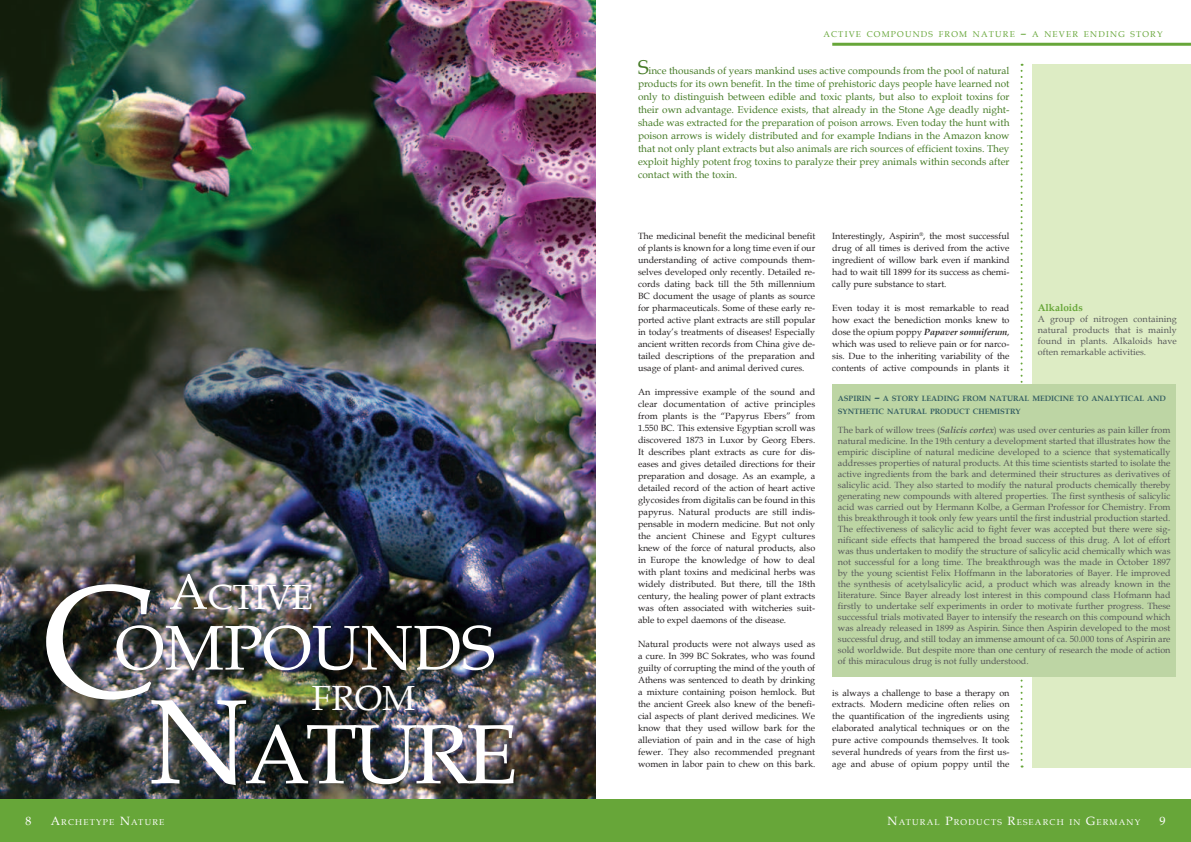
<style>
.page{position:relative;width:1191px;height:842px;background:#fff}
.page>*{position:absolute;margin:0;border:0;box-sizing:border-box;transform-origin:0 0}
.t1{font:161.5px "Book Antiqua";color:#fff}
.t2{font:84px "Book Antiqua";color:#fff}
.t3{font:63px "Book Antiqua";color:#fff}
.t4{font:35px "Book Antiqua";color:#fff}
.t5{font:12px "Book Antiqua";color:#fff}
.t6{font:10px/13px "Book Antiqua";color:#467b27;text-align:justify}
.t7{font:700 10px "Book Antiqua";color:#67a639}
.t8{font:9px/12px "Book Antiqua";color:#231f20;text-align:justify}
.t9{font:9px/11px "Book Antiqua";color:#57585a;text-align:justify}
.t10{font:8.4px "Book Antiqua";letter-spacing:.145em;color:#fff}
.t11{font:8.4px "Book Antiqua";letter-spacing:.145em;color:#67a639}
.t12{font:700 7.7px/13px "Book Antiqua";color:#365f63}
.s1{font-size:12px}
.s2{font-size:50px}
.s3{font-size:120px}
.s4{font-size:20px}
.s5{font-weight:700;font-style:italic}
.s6{font-size:11px}
</style>
<div class="page">
<img style="left:0;top:0;width:595px;height:799px">
<div style="left:0;top:799px;width:595px;height:43px;background:#67a639"></div>
<div style="left:595px;top:799px;width:596px;height:43px;background:#67a639"></div>
<svg style="left:1020px;top:64px;width:2px;height:703px"></svg>
<div style="left:1032px;top:64px;width:159px;height:703px;background:#ddecc4"></div>
<hr style="left:832px;top:43px;width:359px;height:3px;background:#67a639">
<div style="left:832px;top:384px;width:344px;height:293px;background:#bdd5a4"></div>
<p class="t11" style="left:823px;top:29px;width:295px">ACTIVE COMPOUNDS FROM NATURE <span class="s1">–</span> A NEVER ENDING</p>
<p class="t11" style="left:1130px;top:29px;width:34px">STORY</p>
<h3 class="t4" style="left:169px;top:575px;width:145px"><span class="s2">A</span>CTIVE</h3>
<h1 class="t1" style="left:40px;top:542px;width:116px">C</h1>
<h3 class="t3" style="left:115px;top:609px;width:381px">OMPOUNDS</h3>
<h3 class="t4" style="left:312px;top:676px;width:105px">FROM</h3>
<h2 class="t2" style="left:149px;top:702px;width:370px"><span class="s3">N</span>ATURE</h2>
<p class="t6" style="left:638px;top:64px;width:373px"><span class="s4">S</span>ince thousands of years mankind uses active compounds from the pool of natural products for its own benefit. In the time of prehistoric days people have learned not only to distinguish between edible and toxic plants, but also to exploit toxins for their own advantage. Evidence exists, that already in the Stone Age deadly night&shy;shade was extracted for the preparation of poison arrows. Even today the hunt with poison arrows is widely distributed and for example Indians in the Amazon know that not only plant extracts but also animals are rich sources of efficient toxins. They exploit highly potent frog toxins to paralyze their prey animals within seconds after contact with the toxin.</p>
<p class="t8" style="left:638px;top:230px;width:179px">The medicinal benefit the medicinal benefit of plants is known for a long time even if our understanding of active compounds them&shy;selves developed only recently. Detailed re&shy;cords dating back till the 5th millennium BC document the usage of plants as source for pharmaceuticals. Some of these early re&shy;ported active plant extracts are still popular in today’s treatments of diseases! Especially ancient written records from China give de&shy;tailed descriptions of the preparation and usage of plant- and animal derived cures.</p>
<p class="t8" style="left:638px;top:386px;width:179px">An impressive example of the sound and clear documentation of active principles from plants is the “Papyrus Ebers” from 1.550 BC. This extensive Egyptian scroll was discovered 1873 in Luxor by Georg Ebers.<br>It describes plant extracts as cure for dis&shy;eases and gives detailed directions for their preparation and dosage. As an example, a detailed record of the action of heart active glycosides from digitalis can be found in this papyrus. Natural products are still indis&shy;pensable in modern medicine. But not only the ancient Chinese and Egypt cultures knew of the force of natural products, also in Europe the knowledge of how to deal with plant toxins and medicinal herbs was widely distributed. But there, till the 18th century, the healing power of plant extracts was often associated with witcheries suit&shy;able to expel daemons of the disease.</p>
<p class="t8" style="left:638px;top:638px;width:179px">Natural products were not always used as a cure. In 399 BC Sokrates, who was found guilty of corrupting the mind of the youth of Athens was sentenced to death by drinking a mixture containing poison hemlock. But the ancient Greek also knew of the benefi&shy;cial aspects of plant derived medicines. We know that they used willow bark for the alleviation of pain and in the case of high fewer. They also recommended pregnant women in labor pain to chew on this bark.</p>
<p class="t8" style="left:832px;top:230px;width:179px">Interestingly, Aspirin<sup>®</sup>, the most successful drug of all times is derived from the active ingredient of willow bark even if mankind had to wait till 1899 for its success as chemi&shy;cally pure substance to start.</p>
<p class="t8" style="left:832px;top:302px;width:179px">Even today it is most remarkable to read how exact the benediction monks knew to dose the opium poppy <span class="s5">Papaver somniferum</span>, which was used to relieve pain or for narco&shy;sis. Due to the inheriting variability of the contents of active compounds in plants it</p>
<p class="t7" style="left:1037px;top:302px;width:46px">Alkaloids</p>
<p class="t9" style="left:1037px;top:313px;width:140px">A group of nitrogen containing natural products that is mainly found in plants. Alkaloids have often remarkable activities.</p>
<p class="t12" style="left:838px;top:392px;width:329px">ASPIRIN <span class="s6">–</span> A STORY LEADING FROM NATURAL MEDICINE TO ANALYTICAL AND<br>SYNTHETIC NATURAL PRODUCT CHEMISTRY</p>
<p class="t9" style="left:838px;top:425px;width:334px">The bark of willow trees (<span class="s5">Salicis cortex</span>) was used over centuries as pain killer from natural medicine. In the 19th century a development started that illustrates how the empiric discipline of natural medicine developed to a science that systematically addresses properties of natural products. At this time scientists started to isolate the active ingredients from the bark and determined their structures as derivatives of salicylic acid. They also started to modify the natural products chemically thereby generating new compounds with altered properties. The first synthesis of salicylic acid was carried out by Hermann Kolbe, a German Professor for Chemistry. From this breakthrough it took only few years until the first industrial production started.<br>The effectiveness of salicylic acid to fight fever was accepted but there were sig&shy;nificant side effects that hampered the broad success of this drug. A lot of effort was thus undertaken to modify the structure of salicylic acid chemically which was not successful for a long time. The breakthrough was the made in October 1897 by the young scientist Felix Hoffmann in the laboratories of Bayer. He improved the synthesis of acetylsalicylic acid, a product which was already known in the literature. Since Bayer already lost interest in this compound class Hofmann had firstly to undertake self experiments in order to motivate further progress. These successful trials motivated Bayer to intensify the research on this compound which was already released in 1899 as Aspirin. Since then Aspirin developed to the most successful drug, and still today an immense amount of ca. 50.000 tons of Aspirin are sold worldwide. But despite more than one century of research the mode of action of this miraculous drug is not fully understood.</p>
<p class="t8" style="left:832px;top:686px;width:179px">is always a challenge to base a therapy on extracts. Modern medicine often relies on the quantification of the ingredients using elaborated analytical techniques or on the pure active compounds themselves. It took several hundreds of years from the first us&shy;age and abuse of opium poppy until the</p>
<h3 class="t5" style="left:26px;top:813px;width:7px">8</h3>
<p class="t10" style="left:51px;top:817px;width:115px"><span class="s1">A</span>RCHETYPE <span class="s1">N</span>ATURE</p>
<p class="t10" style="left:887px;top:817px;width:254px"><span class="s1">N</span>ATURAL <span class="s1">P</span>RODUCTS <span class="s1">R</span>ESEARCH IN <span class="s1">G</span>ERMAN Y</p>
<h3 class="t5" style="left:1159px;top:813px;width:7px">9</h3>
</div>
